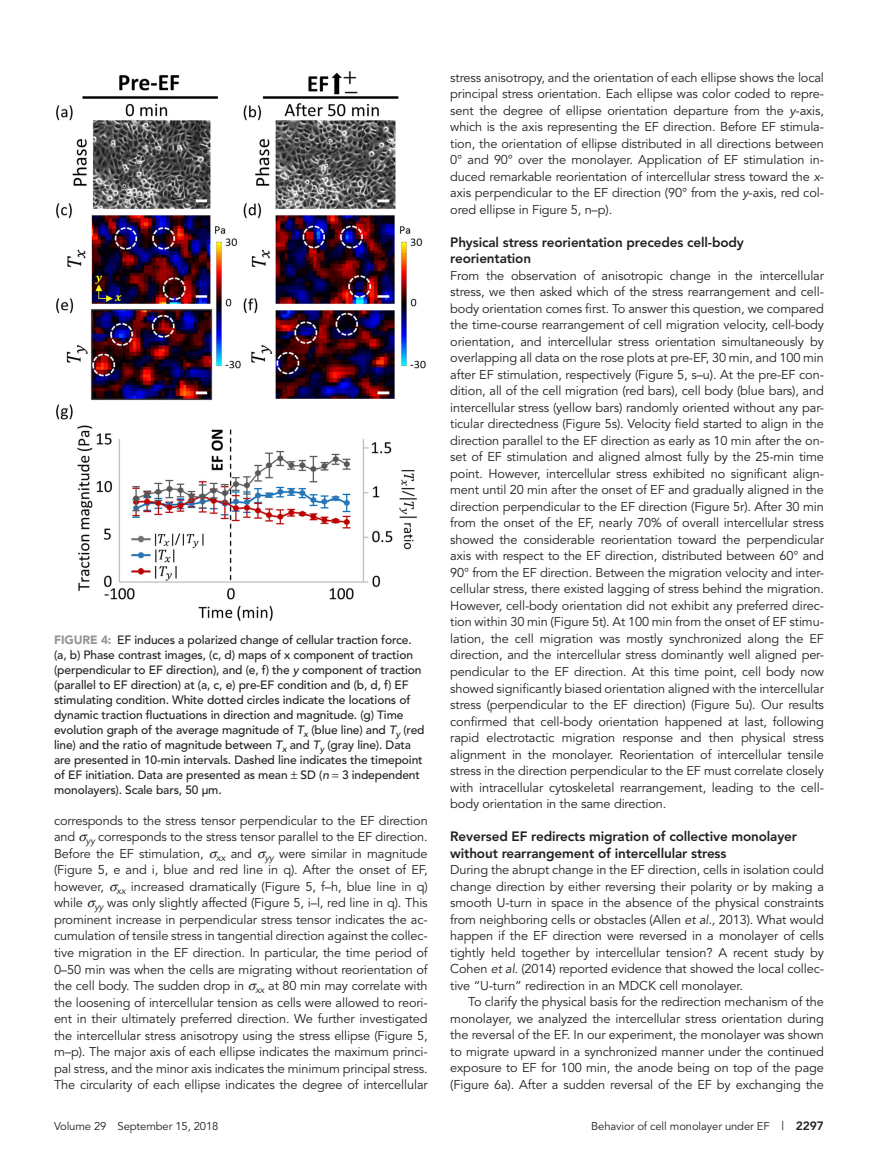
<style>
.page{position:relative;width:878px;height:1175px;background:#fff}
.page>*{position:absolute;margin:0;border:0;box-sizing:border-box;transform-origin:0 0}
.t1{font:800 13.5px/16.5px "Avenir";letter-spacing:-.01em;color:#231f20}
.ParaFL{font:12.75px/16.5px "Avenir";letter-spacing:-.01em;color:#231f20;text-align:justify}
.Para{font:12.75px/16.5px "Avenir";letter-spacing:-.01em;color:#231f20;text-align:justify}
.FigCaption{font:500 12px/15px "Avenir";letter-spacing:-.01em;color:#231f20}
.t2{font:11.25px "Avenir";letter-spacing:-.01em;color:#231f20}
.s1{font-weight:900;color:#939598}
.s2{font-style:italic}
.s3{font-size:12px}
.s4{font-weight:800;font-size:12px}
</style>
<div class="page">
<img style="left:56px;top:72px;width:369px;height:548px">
<p class="FigCaption" style="left:54px;top:633px;width:372px"><span class="s1">FIGURE 4:</span> EF induces a polarized change of cellular traction force. (a, b) Phase contrast images, (c, d) maps of x component of traction (perpendicular to EF direction), and (e, f) the <span class="s2">y</span> component of traction (parallel to EF direction) at (a, c, e) pre-EF condition and (b, d, f) EF stimulating condition. White dotted circles indicate the locations of dynamic traction fluctuations in direction and magnitude. (g) Time evolution graph of the average magnitude of <span class="s2">T</span><sub>x</sub> (blue line) and <span class="s2">T</span><sub>y</sub> (red line) and the ratio of magnitude between <span class="s2">T</span><sub>x</sub> and <span class="s2">T</span><sub>y</sub> (gray line). Data are presented in 10-min intervals. Dashed line indicates the timepoint of EF initiation. Data are presented as mean SD (<span class="s2">n</span> 3 independent monolayers). Scale bars, 50 µm.</p>
<p class="Para" style="left:54px;top:812px;width:375px">corresponds to the stress tensor perpendicular to the EF direction and <sub>yy</sub> corresponds to the stress tensor parallel to the EF direction.<br>Before the EF stimulation, <sub>xx</sub> and <sub>yy</sub> were similar in magnitude (Figure 5, e and i, blue and red line in q). After the onset of EF, however, <sub>xx</sub> increased dramatically (Figure 5, f–h, blue line in q) while <sub>yy</sub> was only slightly affected (Figure 5, i–l, red line in q). This prominent increase in perpendicular stress tensor indicates the ac&shy;cumulation of tensile stress in tangential direction against the collec&shy;tive migration in the EF direction. In particular, the time period of 0–50 min was when the cells are migrating without reorientation of the cell body. The sudden drop in <sub>xx</sub> at 80 min may correlate with the loosening of intercellular tension as cells were allowed to reori&shy;ent in their ultimately preferred direction. We further investigated the intercellular stress anisotropy using the stress ellipse (Figure 5, m–p). The major axis of each ellipse indicates the maximum princi&shy;pal stress, and the minor axis indicates the minimum principal stress.<br>The circularity of each ellipse indicates the degree of intercellular</p>
<p class="Para" style="left:450px;top:69px;width:375px">stress anisotropy, and the orientation of each ellipse shows the local principal stress orientation. Each ellipse was color coded to repre&shy;sent the degree of ellipse orientation departure from the <span class="s2">y</span>-axis, which is the axis representing the EF direction. Before EF stimula&shy;tion, the orientation of ellipse distributed in all directions between 0° and 90° over the monolayer. Application of EF stimulation in&shy;duced remarkable reorientation of intercellular stress toward the <span class="s2">x&shy;</span>axis perpendicular to the EF direction (90° from the <span class="s2">y</span>-axis, red col&shy;ored ellipse in Figure 5, n–p).</p>
<h2 class="t1" style="left:450px;top:234px;width:295px">Physical stress reorientation precedes cell-body reorientation</h2>
<p class="ParaFL" style="left:450px;top:267px;width:375px">From the observation of anisotropic change in the intercellular stress, we then asked which of the stress rearrangement and cell&shy;body orientation comes first. To answer this question, we compared the time-course rearrangement of cell migration velocity, cell-body orientation, and intercellular stress orientation simultaneously by overlapping all data on the rose plots at pre-EF, 30 min, and 100 min after EF stimulation, respectively (Figure 5, s–u). At the pre-EF con&shy;dition, all of the cell migration (red bars), cell body (blue bars), and intercellular stress (yellow bars) randomly oriented without any par&shy;ticular directedness (Figure 5s). Velocity field started to align in the direction parallel to the EF direction as early as 10 min after the on&shy;set of EF stimulation and aligned almost fully by the 25-min time point. However, intercellular stress exhibited no significant align&shy;ment until 20 min after the onset of EF and gradually aligned in the direction perpendicular to the EF direction (Figure 5r). After 30 min from the onset of the EF, nearly 70% of overall intercellular stress showed the considerable reorientation toward the perpendicular axis with respect to the EF direction, distributed between 60° and 90° from the EF direction. Between the migration velocity and inter&shy;cellular stress, there existed lagging of stress behind the migration.<br>However, cell-body orientation did not exhibit any preferred direc&shy;tion within 30 min (Figure 5t). At 100 min from the onset of EF stimu&shy;lation, the cell migration was mostly synchronized along the EF direction, and the intercellular stress dominantly well aligned per&shy;pendicular to the EF direction. At this time point, cell body now showed significantly biased orientation aligned with the intercellular stress (perpendicular to the EF direction) (Figure 5u). Our results confirmed that cell-body orientation happened at last, following rapid electrotactic migration response and then physical stress alignment in the monolayer. Reorientation of intercellular tensile stress in the direction perpendicular to the EF must correlate closely with intracellular cytoskeletal rearrangement, leading to the cell&shy;body orientation in the same direction.</p>
<h2 class="t1" style="left:450px;top:828px;width:348px">Reversed EF redirects migration of collective monolayer without rearrangement of intercellular stress</h2>
<p class="ParaFL" style="left:450px;top:861px;width:375px">During the abrupt change in the EF direction, cells in isolation could change direction by either reversing their polarity or by making a smooth U-turn in space in the absence of the physical constraints from neighboring cells or obstacles (Allen <span class="s2">et al.,</span> 2013). What would happen if the EF direction were reversed in a monolayer of cells tightly held together by intercellular tension? A recent study by Cohen <span class="s2">et al.</span> (2014) reported evidence that showed the local collec&shy;tive “U-turn” redirection in an MDCK cell monolayer.</p>
<p class="Para" style="left:450px;top:993px;width:375px;text-indent:18px">To clarify the physical basis for the redirection mechanism of the monolayer, we analyzed the intercellular stress orientation during the reversal of the EF. In our experiment, the monolayer was shown to migrate upward in a synchronized manner under the continued exposure to EF for 100 min, the anode being on top of the page (Figure 6a). After a sudden reversal of the EF by exchanging the</p>
<p class="t2" style="left:54px;top:1119px;width:166px">Volume 29 September 15, 2018</p>
<p class="t2" style="left:591px;top:1119px;width:234px">Behavior of cell monolayer under EF <span class="s3">|</span> <span class="s4">2297</span></p>
</div>
